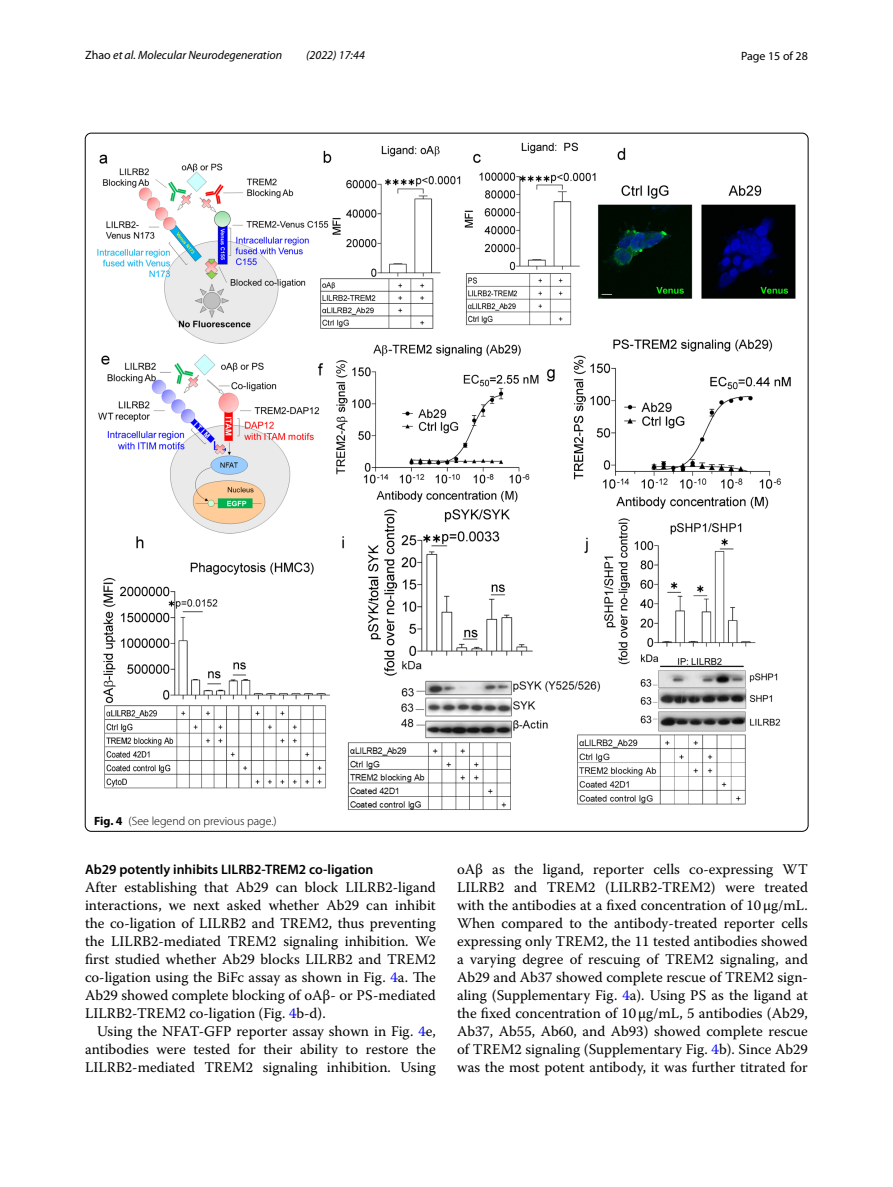
<style>
.page{position:relative;width:893px;height:1187px;background:#fff}
.page>*{position:absolute;margin:0;border:0;box-sizing:border-box;transform-origin:0 0}
.t1{font:14.7px/18px "Warnock Pro";color:#000;text-align:justify}
.t2{font:600 13.8px "Myriad Pro";color:#000}
.t3{font:italic 12px "Myriad Pro";color:#000}
.t4{font:300 12px "Myriad Pro";color:#000}
.t5{font:12px "Myriad Pro";color:#000}
.s1{font-style:normal}
.s2{font-weight:700}
.s3{color:#00f}
</style>
<div class="page">
<img style="left:97px;top:142px;width:699px;height:668px">
<p class="t3" style="left:85px;top:48px;width:199px"><span class="s1">Zhao</span> et al. Molecular Neurodegeneration</p>
<p class="t3" style="left:306px;top:48px;width:60px">(2022) 17:44</p>
<p class="t5" style="left:741px;top:48px;width:68px">Page 15 of 28</p>
<p class="t4" style="left:94px;top:814px;width:184px"><span class="s2">Fig. 4</span> (See legend on previous page.)</p>
<p class="t2" style="left:85px;top:860px;width:290px">Ab29 potently inhibits LILRB2‑TREM2 co‑ligation</p>
<p class="t1" style="left:85px;top:877px;width:352px">After establishing that Ab29 can block LILRB2-ligand interactions, we next asked whether Ab29 can inhibit the co-ligation of LILRB2 and TREM2, thus preventing the LILRB2-mediated TREM2 signaling inhibition. We first studied whether Ab29 blocks LILRB2 and TREM2 co-ligation using the BiFc assay as shown in Fig. <span class="s3">4</span>a. The Ab29 showed complete blocking of oAβ- or PS-mediated LILRB2-TREM2 co-ligation (Fig. <span class="s3">4</span>b-d).</p>
<p class="t1" style="left:85px;top:1021px;width:352px;text-indent:12px">Using the NFAT-GFP reporter assay shown in Fig. <span class="s3">4</span>e, antibodies were tested for their ability to restore the LILRB2-mediated TREM2 signaling inhibition. Using</p>
<p class="t1" style="left:457px;top:860px;width:352px">oAβ as the ligand, reporter cells co-expressing WT LILRB2 and TREM2 (LILRB2-TREM2) were treated with the antibodies at a fixed concentration of 10μg/mL.<br>When compared to the antibody-treated reporter cells expressing only TREM2, the 11 tested antibodies showed a varying degree of rescuing of TREM2 signaling, and Ab29 and Ab37 showed complete rescue of TREM2 sign&shy;aling (Supplementary Fig. <span class="s3">4</span>a). Using PS as the ligand at the fixed concentration of 10μg/mL, 5 antibodies (Ab29, Ab37, Ab55, Ab60, and Ab93) showed complete rescue of TREM2 signaling (Supplementary Fig. <span class="s3">4</span>b). Since Ab29 was the most potent antibody, it was further titrated for</p>
</div>
